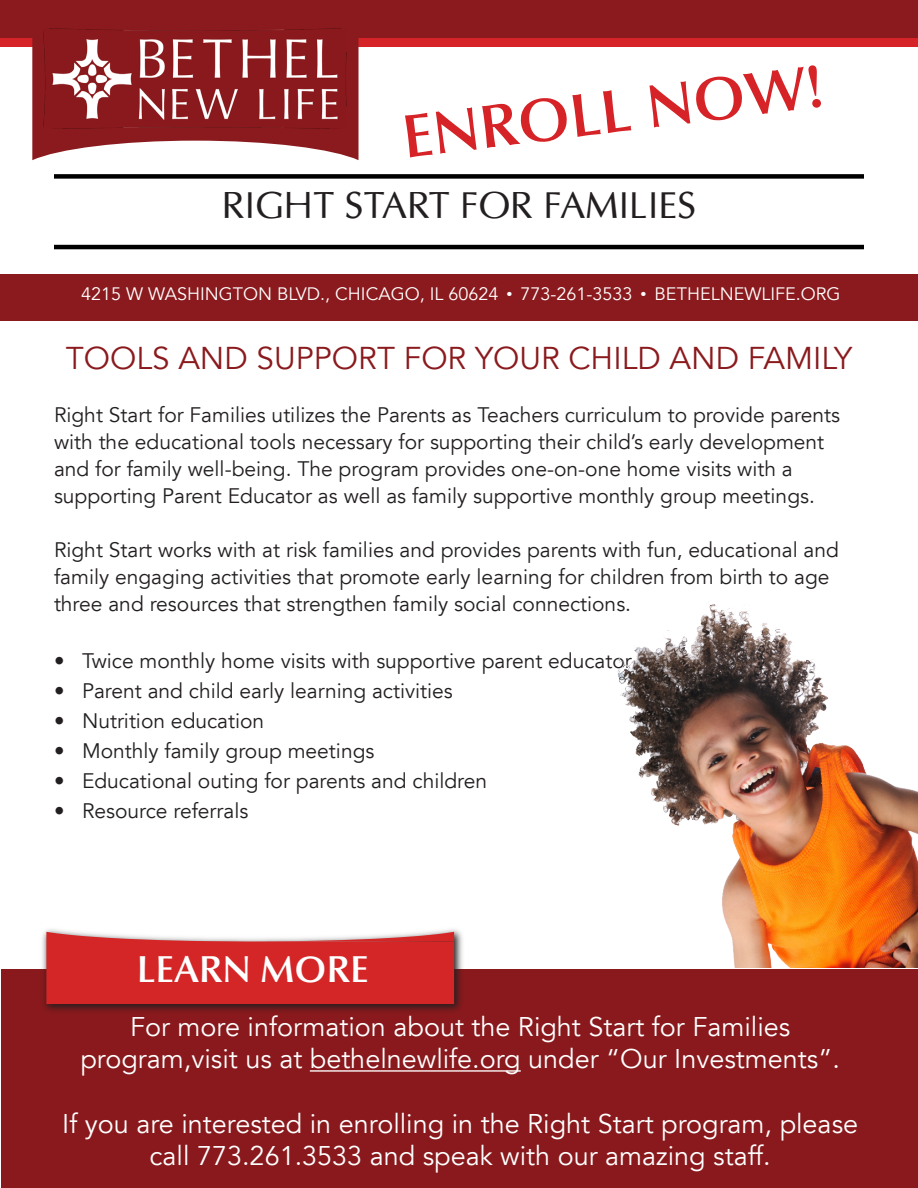
<style>
.page{position:relative;width:918px;height:1188px;background:#fff}
.page>*{position:absolute;margin:0;border:0;box-sizing:border-box;transform-origin:0 0}
.t1{font:600 61.5px "Optima";color:#d62327}
.t2{font:37.5px "Optima";color:#231f20}
.t3{font:600 37.5px "Optima";color:#fff}
.t4{font:31.5px "Avenir LT";color:#8a1a1d}
.t5{font:27px/32.4px "Avenir LT";color:#fff;text-align:center}
.t6{font:21px/27px "Avenir LT";color:#231f20}
.t7{font:18px "Avenir LT";color:#fff}
.s1{font-family:"Kunstler Script"}
</style>
<div class="page">
<div style="left:1px;top:969px;width:917px;height:219px;background:#89191c"></div>
<img style="left:42px;top:929px;width:421px;height:82px">
<svg style="left:46px;top:932px;width:408px;height:72px;background:#d7393a"></svg>
<div style="left:0;top:0;width:918px;height:43px;background:#8a1a1d"></div>
<div style="left:0;top:38px;width:918px;height:9px;background:#d62327"></div>
<svg style="left:32px;top:28px;width:326px;height:132px;fill:#8a1a1d"></svg>
<img style="left:43px;top:29px;width:304px;height:100px">
<div style="left:0;top:274px;width:918px;height:47px;background:#8a1a1d"></div>
<div style="left:54px;top:174px;width:810px;height:5px;background:#000"></div>
<hr style="left:54px;top:245px;width:810px;height:4px;background:#000">
<hr style="left:310px;top:1070px;width:211px;height:2px;background:#fff">
<img style="left:617px;top:604px;width:301px;height:364px">
<p class="t1" style="left:398px;top:102px;width:425px;rotate:-7deg">ENROLL NOW!</p>
<p class="t2" style="left:222px;top:182px;width:476px">RIGHT START FOR FAMILIES</p>
<p class="t7" style="left:81px;top:284px;width:761px">4215 W WASHINGTON BLVD., CHICAGO, IL 60624 <span class="s1">•</span> 773-261-3533 <span class="s1">•</span> BETHELNEWLIFE.ORG</p>
<p class="t4" style="left:66px;top:340px;width:788px">TOOLS AND SUPPORT FOR YOUR CHILD AND FAMILY</p>
<p class="t6" style="left:54px;top:402px;width:788px">Right Start for Families utilizes the Parents as Teachers curriculum to provide parents with the educational tools necessary for supporting their child’s early development and for family well-being. The program provides one-on-one home visits with a supporting Parent Educator as well as family supportive monthly group meetings.</p>
<p class="t6" style="left:54px;top:537px;width:787px">Right Start works with at risk families and provides parents with fun, educational and family engaging activities that promote early learning for children from birth to age three and resources that strengthen family social connections.</p>
<p class="t6" style="left:54px;top:648px;width:579px">• Twice monthly home visits with supportive parent educator</p>
<p class="t6" style="left:54px;top:678px;width:400px">• Parent and child early learning activities</p>
<p class="t6" style="left:54px;top:708px;width:212px">• Nutrition education</p>
<p class="t6" style="left:54px;top:738px;width:322px">• Monthly family group meetings</p>
<p class="t6" style="left:54px;top:768px;width:435px">• Educational outing for parents and children</p>
<p class="t6" style="left:54px;top:798px;width:196px">• Resource referrals</p>
<p class="t3" style="left:137px;top:947px;width:233px">LEARN MORE</p>
<p class="t5" style="left:80px;top:1011px;width:761px">For more information about the Right Start for Families program,visit us at bethelnewlife.org under “Our Investments”.</p>
<p class="t5" style="left:62px;top:1108px;width:797px">If you are interested in enrolling in the Right Start program, please call 773.261.3533 and speak with our amazing staff.</p>
</div>
